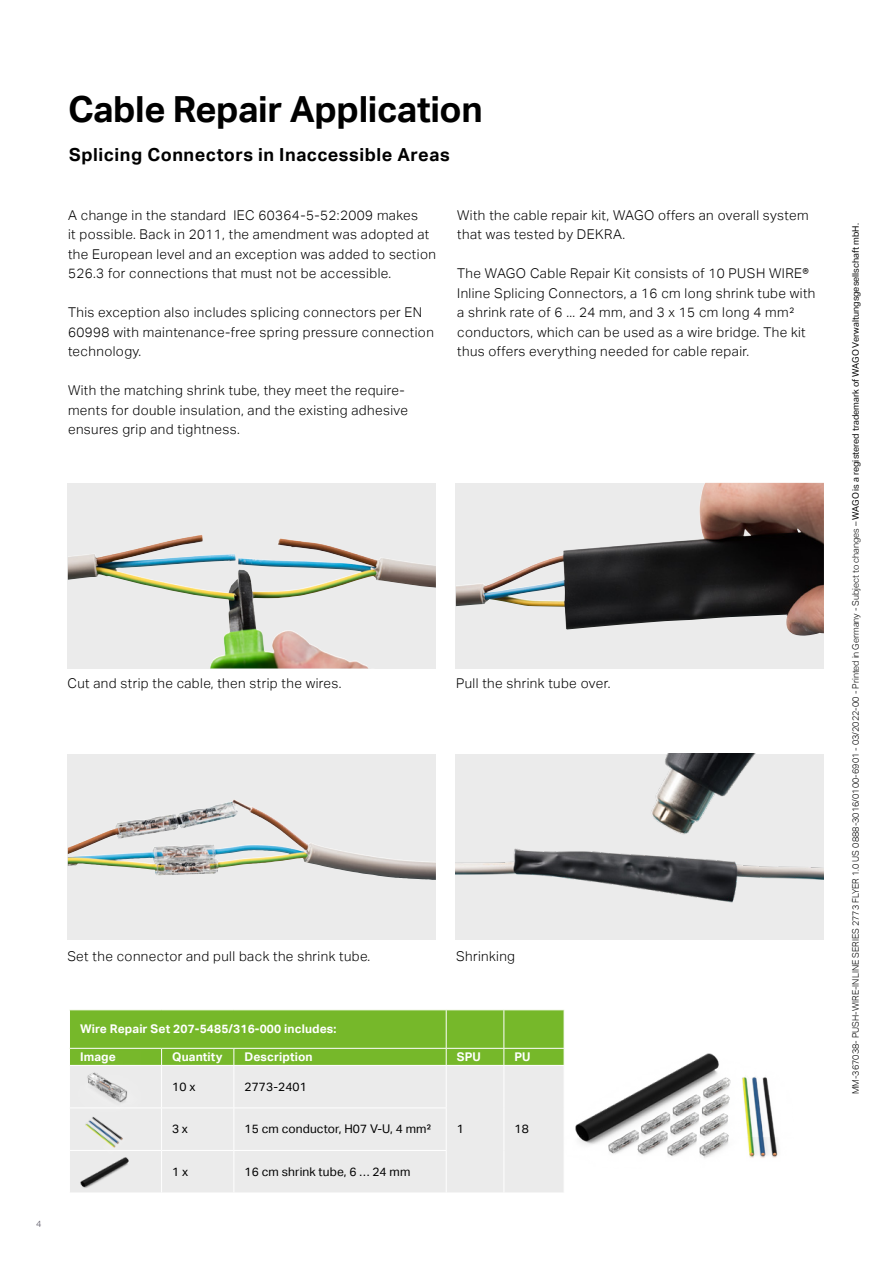
<style>
.page{position:relative;width:893px;height:1263px;background:#fff}
.page>*{position:absolute;margin:0;border:0;box-sizing:border-box;transform-origin:0 0}
.Headline_1_Black{font:700 36px "Aktiv Grotesk";letter-spacing:-.01em;color:#000}
.Subheadline{font:700 18px "Aktiv Grotesk";letter-spacing:.03em;color:#000}
.Body_Copy{font:300 13.5px/19.5px "Aktiv Grotesk";letter-spacing:.03em;color:#000}
.t1{font:700 12px "Aktiv Grotesk";letter-spacing:.01em;color:#fff}
.t2{font:12px "Aktiv Grotesk";letter-spacing:.01em;color:#000}
.t3{font:300 9px "Aktiv Grotesk";color:#000}
.t4{font:300 9px "Aktiv Grotesk";color:#575462}
.s1{font-weight:400}
</style>
<div class="page">
<div style="left:70px;top:1066px;width:494px;height:126px;background:#ebebeb"></div>
<svg style="left:69px;top:1010px;width:496px;height:55px;background:#7aba31"></svg>
<hr style="left:161px;top:1066px;width:1px;height:41px;background:#fff">
<hr style="left:233px;top:1066px;width:1px;height:41px;background:#fff">
<hr style="left:446px;top:1066px;width:1px;height:41px;background:#fff">
<hr style="left:503px;top:1066px;width:1px;height:42px;background:#fff">
<hr style="left:69px;top:1107px;width:93px;height:1px;background:#fff">
<hr style="left:162px;top:1107px;width:72px;height:1px;background:#fff">
<hr style="left:161px;top:1108px;width:1px;height:42px;background:#fff">
<hr style="left:234px;top:1107px;width:213px;height:1px;background:#fff">
<hr style="left:233px;top:1108px;width:1px;height:42px;background:#fff">
<hr style="left:446px;top:1108px;width:1px;height:42px;background:#fff">
<hr style="left:503px;top:1108px;width:1px;height:42px;background:#fff">
<hr style="left:69px;top:1150px;width:93px;height:1px;background:#fff">
<hr style="left:162px;top:1150px;width:72px;height:1px;background:#fff">
<hr style="left:161px;top:1151px;width:1px;height:41px;background:#fff">
<hr style="left:234px;top:1150px;width:213px;height:1px;background:#fff">
<hr style="left:233px;top:1151px;width:1px;height:41px;background:#fff">
<hr style="left:446px;top:1151px;width:1px;height:41px;background:#fff">
<hr style="left:503px;top:1150px;width:1px;height:42px;background:#fff">
<img style="left:77px;top:1120px;width:53px;height:25px">
<img style="left:72px;top:1052px;width:69px;height:68px">
<img style="left:72px;top:1145px;width:78px;height:47px">
<div style="left:68px;top:483px;width:368px;height:185px;background:#ebebeb"></div>
<img style="left:68px;top:536px;width:368px;height:132px">
<div style="left:456px;top:483px;width:368px;height:185px;background:#ebebeb"></div>
<img style="left:456px;top:483px;width:368px;height:153px">
<div style="left:68px;top:754px;width:368px;height:185px;background:#ebebeb"></div>
<img style="left:68px;top:801px;width:236px;height:53px">
<img style="left:456px;top:754px;width:368px;height:185px">
<img style="left:563px;top:1042px;width:215px;height:127px">
<p class="Headline_1_Black" style="left:68px;top:89px;width:416px">Cable Repair Application</p>
<p class="Subheadline" style="left:69px;top:144px;width:382px">Splicing Connectors in Inaccessible Areas</p>
<p class="Body_Copy" style="left:68px;top:205px;width:369px">A change in the standard IEC 60364-5-52:2009 makes<br>it possible. Back in 2011, the amendment was adopted at the European level and an exception was added to section 526.3 for connections that must not be accessible.</p>
<p class="Body_Copy" style="left:68px;top:303px;width:367px">This exception also includes splicing connectors per EN<br>60998 with maintenance-free spring pressure connection technology.</p>
<p class="Body_Copy" style="left:68px;top:381px;width:342px">With the matching shrink tube, they meet the require&shy;ments for double insulation, and the existing adhesive ensures grip and tightness.</p>
<p class="Body_Copy" style="left:457px;top:205px;width:353px">With the cable repair kit, WAGO offers an overall system that was tested by DEKRA.</p>
<p class="Body_Copy" style="left:457px;top:264px;width:360px">The WAGO Cable Repair Kit consists of 10 PUSH WIRE® Inline Splicing Connectors, a 16 cm long shrink tube with a shrink rate of 6 ... 24 mm, and 3 x 15 cm long 4 mm² conductors, which can be used as a wire bridge. The kit thus offers everything needed for cable repair.</p>
<p class="Body_Copy" style="left:67px;top:673px;width:276px">Cut and strip the cable, then strip the wires.</p>
<p class="Body_Copy" style="left:456px;top:673px;width:156px">Pull the shrink tube over.</p>
<p class="t4" style="left:36px;top:1218px;width:7px">4</p>
<p class="Body_Copy" style="left:67px;top:946px;width:304px">Set the connector and pull back the shrink tube.</p>
<p class="Body_Copy" style="left:456px;top:946px;width:61px">Shrinking</p>
<p class="t1" style="left:80px;top:1022px;width:258px">Wire Repair Set 207-5485/316-000 includes:</p>
<p class="t1" style="left:80px;top:1050px;width:37px">Image</p>
<p class="t1" style="left:172px;top:1050px;width:52px">Quantity</p>
<p class="t1" style="left:244px;top:1050px;width:70px">Description</p>
<p class="t1" style="left:457px;top:1050px;width:25px">SPU</p>
<p class="t1" style="left:514px;top:1050px;width:18px">PU</p>
<p class="t2" style="left:172px;top:1080px;width:25px">10 x</p>
<p class="t2" style="left:244px;top:1080px;width:64px">2773-2401</p>
<p class="t2" style="left:172px;top:1122px;width:17px">3 x</p>
<p class="t2" style="left:244px;top:1122px;width:189px">15 cm conductor, H07 V-U, 4 mm²</p>
<p class="t2" style="left:457px;top:1122px;width:9px">1</p>
<p class="t2" style="left:514px;top:1122px;width:16px">18</p>
<p class="t2" style="left:172px;top:1165px;width:18px">1 x</p>
<p class="t2" style="left:244px;top:1165px;width:167px">16 cm shrink tube, 6 … 24 mm</p>
<p class="t3" style="left:851px;top:1094px;width:872px;rotate:-90deg">MM-367038- PUSH-WIRE-INLINE SERIES 2773 FLYER 1.0 US 0888-3016/0100-6901 - 03/2022-00 - Printed in Germany - Subject to changes – <span class="s1">WAGO is a registered trademark of WAGO Verwaltungsgesellschaft mbH.</span></p>
</div>
